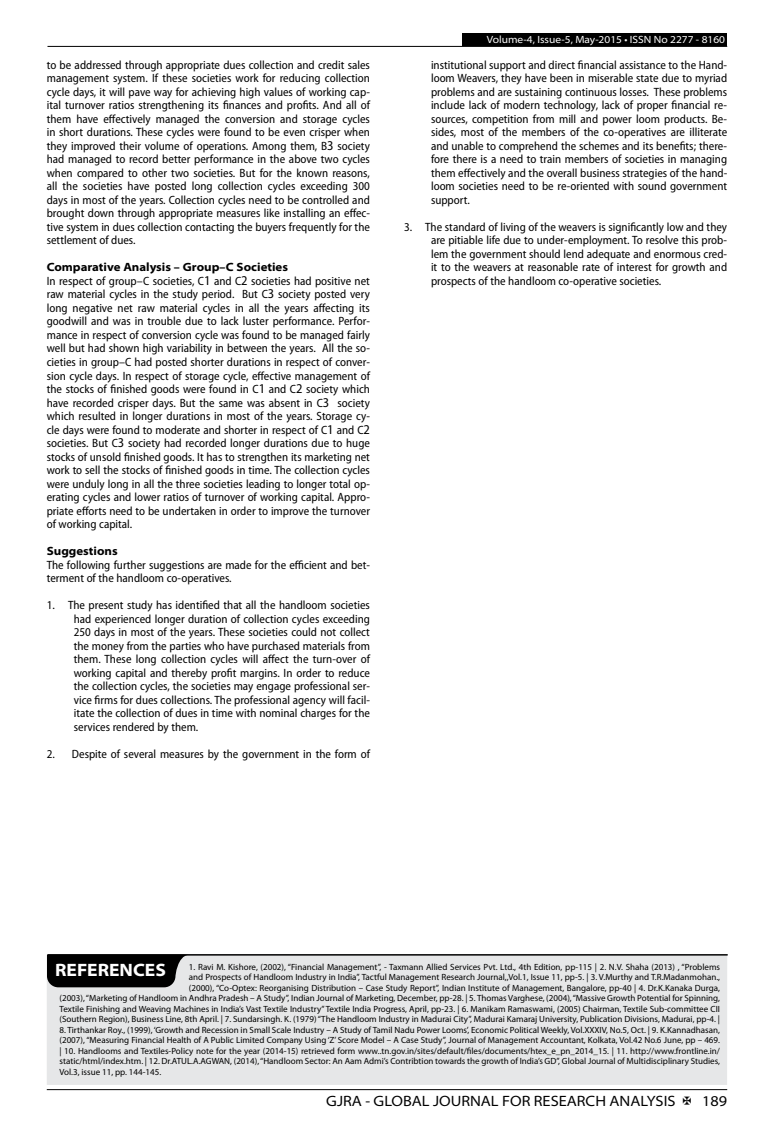
<style>
.page{position:relative;width:774px;height:1136px;background:#fff}
.page>*{position:absolute;margin:0;border:0;box-sizing:border-box;transform-origin:0 0}
.t1{font:700 semi-expanded 18px "Myriad Pro";color:#fff}
.t2{font:semi-expanded 15px "Myriad Pro";color:#000}
.t3{font:semi-condensed 12px/13.5px "Myriad Pro";color:#000;text-align:justify}
.t4{font:700 semi-expanded 12px "Myriad Pro";color:#000}
.t5{font:semi-expanded 10.5px "Myriad Pro";color:#fff}
.t6{font:9px/10.5px "Myriad Pro";color:#000;text-align:right}
.s1{font-size:13.5px}
.s2{font-weight:700;font-stretch:semi-expanded}
</style>
<div class="page">
<hr style="left:47px;top:1089px;width:680px;height:1px;background:#000">
<div style="left:462px;top:33px;width:265px;height:13px;background:#000"></div>
<hr style="left:47px;top:46px;width:680px;height:1px;background:#000">
<div style="left:47px;top:955px;width:680px;height:129px;background:#e6e7e8"></div>
<hr style="left:48px;top:954px;width:679px;height:1px;background:#000">
<svg style="left:47px;top:954px;width:142px;height:33px;background:#141414"></svg>
<p class="t3" style="left:47px;top:58px;width:325px">to be addressed through appropriate dues collection and credit sales management system. If these societies work for reducing collection cycle days, it will pave way for achieving high values of working cap&shy;ital turnover ratios strengthening its finances and profits. And all of them have effectively managed the conversion and storage cycles in short durations. These cycles were found to be even crisper when they improved their volume of operations. Among them, B<span class="s1">3</span> society had managed to record better performance in the above two cycles when compared to other two societies. But for the known reasons, all the societies have posted long collection cycles exceeding 300 days in most of the years. Collection cycles need to be controlled and brought down through appropriate measures like installing an effec&shy;tive system in dues collection contacting the buyers frequently for the settlement of dues.</p>
<p class="t3" style="left:47px;top:261px;width:325px;text-align:left"><span class="s2">Comparative Analysis – Group–C Societies<br></span>In respect of group–C societies, C<span class="s1">1</span> and C<span class="s1">2</span> societies had positive net raw material cycles in the study period. But C<span class="s1">3</span> society posted very long negative net raw material cycles in all the years affecting its goodwill and was in trouble due to lack luster performance. Perfor&shy;mance in respect of conversion cycle was found to be managed fairly well but had shown high variability in between the years. All the so&shy;cieties in group–C had posted shorter durations in respect of conver&shy;sion cycle days. In respect of storage cycle, effective management of the stocks of finished goods were found in C<span class="s1">1</span> and C<span class="s1">2</span> society which have recorded crisper days. But the same was absent in C<span class="s1">3</span> society which resulted in longer durations in most of the years. Storage cy&shy;cle days were found to moderate and shorter in respect of C<span class="s1">1</span> and C<span class="s1">2 </span>societies. But C<span class="s1">3</span> society had recorded longer durations due to huge stocks of unsold finished goods. It has to strengthen its marketing net work to sell the stocks of finished goods in time. The collection cycles were unduly long in all the three societies leading to longer total op&shy;erating cycles and lower ratios of turnover of working capital. Appro&shy;priate efforts need to be undertaken in order to improve the turnover of working capital.</p>
<p class="t4" style="left:47px;top:544px;width:72px">Suggestions</p>
<p class="t3" style="left:47px;top:558px;width:325px">The following further suggestions are made for the efficient and bet&shy;terment of the handloom co-operatives.</p>
<p class="t3" style="left:74px;top:598px;width:298px;text-indent:-27px">1. The present study has identified that all the handloom societies had experienced longer duration of collection cycles exceeding 250 days in most of the years. These societies could not collect the money from the parties who have purchased materials from them. These long collection cycles will affect the turn-over of working capital and thereby profit margins. In order to reduce the collection cycles, the societies may engage professional ser&shy;vice firms for dues collections. The professional agency will facil&shy;itate the collection of dues in time with nominal charges for the services rendered by them.</p>
<p class="t3" style="left:47px;top:747px;width:325px">2. Despite of several measures by the government in the form of</p>
<p class="t5" style="left:487px;top:34px;width:240px">Volume-4, Issue-5, May-2015 • ISSN No 2277 - 8160</p>
<p class="t3" style="left:431px;top:58px;width:298px">institutional support and direct financial assistance to the Hand&shy;loom Weavers, they have been in miserable state due to myriad problems and are sustaining continuous losses. These problems include lack of modern technology, lack of proper financial re&shy;sources, competition from mill and power loom products. Be&shy;sides, most of the members of the co-operatives are illiterate and unable to comprehend the schemes and its benefits; there&shy;fore there is a need to train members of societies in managing them effectively and the overall business strategies of the hand&shy;loom societies need to be re-oriented with sound government support.</p>
<p class="t3" style="left:431px;top:220px;width:298px;text-indent:-27px">3. The standard of living of the weavers is significantly low and they are pitiable life due to under-employment. To resolve this prob&shy;lem the government should lend adequate and enormous cred&shy;it to the weavers at reasonable rate of interest for growth and prospects of the handloom co-operative societies.</p>
<p class="t6" style="left:60px;top:961px;width:662px">1. Ravi M. Kishore, (2002), “Financial Management”, - Taxmann Allied Services Pvt. Ltd., 4th Edition, pp-115 | 2. N.V. Shaha (2013) , “Problems<br>and Prospects of Handloom Industry in India”, Tactful Management Research Journal,,Vol.1, Issue 11, pp-5. | 3. V.Murthy and T.R.Madanmohan.,<br>(2000), “Co-Optex: Reorganising Distribution – Case Study Report”, Indian Institute of Management, Bangalore, pp-40 | 4. Dr.K.Kanaka Durga,<br>(2003), “Marketing of Handloom in Andhra Pradesh – A Study”, Indian Journal of Marketing, December, pp-28. | 5. Thomas Varghese, (2004), “Massive Growth Potential for Spinning, Textile Finishing and Weaving Machines in India’s Vast Textile Industry” Textile India Progress, April, pp-23. | 6. Manikam Ramaswami, (2005) Chairman, Textile Sub-committee CII (Southern Region), Business Line, 8th April. | 7. Sundarsingh. K. (1979) “The Handloom Industry in Madurai City”, Madurai Kamaraj University, Publication Divisions, Madurai, pp-4. |</p>
<p class="t6" style="left:60px;top:1024px;width:662px;text-align:justify">8. Tirthankar Roy., (1999), ‘Growth and Recession in Small Scale Industry – A Study of Tamil Nadu Power Looms’, Economic Political Weekly, Vol.XXXIV, No.5, Oct. | 9. K.Kannadhasan, (2007), “Measuring Financial Health of A Public Limited Company Using ‘Z’ Score Model – A Case Study”, Journal of Management Accountant, Kolkata, Vol.42 No.6 June, pp – 469. | 10. Handlooms and Textiles-Policy note for the year (2014-15) retrieved form www..tn.gov.in/sites/default/files/documents/htex_e_pn_2014_15. | 11. http://www.frontline.in/ static/html/index.htm. | 12. Dr.ATUL.A.AGWAN, (2014), “Handloom Sector: An Aam Admi’s Contribtion towards the growth of India’s GD”, Global Journal of Multidisciplinary Studies, Vol.3, issue 11, pp. 144-145.</p>
<h1 class="t1" style="left:55px;top:959px;width:112px">REFERENCES</h1>
<p class="t2" style="left:326px;top:1092px;width:351px">GJRA - GLOBAL JOURNAL FOR RESEARCH ANALYSIS</p>
<p class="t2" style="left:702px;top:1092px;width:27px">189</p>
</div>
